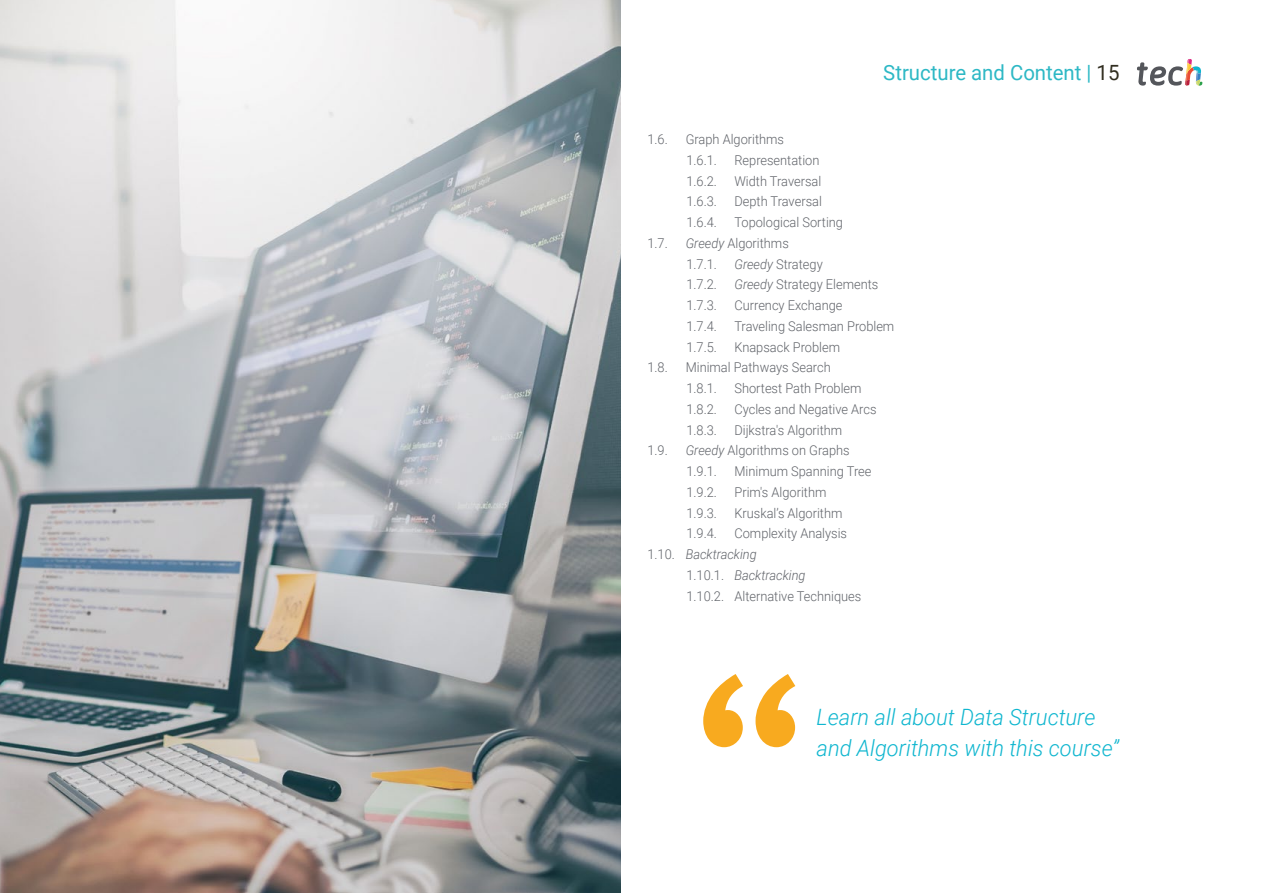
<style>
.page{position:relative;width:1263px;height:893px;background:#fff}
.page>*{position:absolute;margin:0;border:0;box-sizing:border-box;transform-origin:0 0}
.t1{font:italic 300 22.5px/31.5px "Roboto";color:#0fb6cf}
.t2{font:21px "Roboto";color:#2db8c5}
.t3{font:300 13.5px/20.7px "Roboto";color:#61646a;scale:.95 1}
.t4{font:italic 300 13.5px "Roboto";color:#61646a;scale:.95 1}
.s1{font-style:italic}
.s2{color:#312e20}
.s3{font-style:normal}
</style>
<div class="page">
<img style="left:0;top:0;width:621px;height:893px">
<svg style="left:703px;top:674px;width:92px;height:73px"></svg>
<svg style="left:1137px;top:59px;width:65px;height:27px"></svg>
<p class="t3" style="left:647px;top:128px;width:23px">1.6.</p>
<p class="t3" style="left:686px;top:128px;width:105px">Graph Algorithms<br>1.6.1.</p>
<p class="t3" style="left:734px;top:149px;width:91px">Representation</p>
<p class="t3" style="left:686px;top:170px;width:34px">1.6.2.</p>
<p class="t3" style="left:734px;top:170px;width:93px">Width Traversal</p>
<p class="t3" style="left:686px;top:191px;width:34px">1.6.3.</p>
<p class="t3" style="left:734px;top:191px;width:94px">Depth Traversal</p>
<p class="t3" style="left:686px;top:211px;width:34px">1.6.4.</p>
<p class="t3" style="left:734px;top:211px;width:116px">Topological Sorting</p>
<p class="t3" style="left:647px;top:232px;width:23px">1.7.</p>
<p class="t3" style="left:686px;top:232px;width:110px"><span class="s1">Greedy</span> Algorithms<br>1.7.1.</p>
<p class="t3" style="left:734px;top:253px;width:94px"><span class="s1">Greedy</span> Strategy</p>
<h2 class="t2" style="left:883px;top:57px;width:238px">Structure and Content | <span class="s2">15</span></h2>
<p class="t3" style="left:686px;top:274px;width:34px">1.7.2.</p>
<p class="t3" style="left:734px;top:274px;width:153px"><span class="s1">Greedy</span> Strategy Elements</p>
<p class="t3" style="left:686px;top:294px;width:34px">1.7.3.</p>
<p class="t3" style="left:734px;top:294px;width:115px">Currency Exchange</p>
<p class="t3" style="left:686px;top:315px;width:34px">1.7.4.</p>
<p class="t3" style="left:734px;top:315px;width:170px">Traveling Salesman Problem</p>
<p class="t3" style="left:686px;top:336px;width:34px">1.7.5.</p>
<p class="t3" style="left:734px;top:336px;width:113px">Knapsack Problem</p>
<p class="t3" style="left:647px;top:357px;width:23px">1.8.</p>
<p class="t3" style="left:686px;top:357px;width:154px">Minimal Pathways Search<br>1.8.1.</p>
<p class="t3" style="left:734px;top:377px;width:135px">Shortest Path Problem</p>
<p class="t3" style="left:686px;top:398px;width:34px">1.8.2.</p>
<p class="t3" style="left:734px;top:398px;width:151px">Cycles and Negative Arcs</p>
<p class="t3" style="left:686px;top:419px;width:34px">1.8.3.</p>
<p class="t3" style="left:734px;top:419px;width:115px">Dijkstra's Algorithm</p>
<p class="t3" style="left:647px;top:440px;width:23px">1.9.</p>
<p class="t3" style="left:686px;top:440px;width:174px"><span class="s1">Greedy</span> Algorithms on Graphs<br>1.9.1.</p>
<p class="t3" style="left:734px;top:460px;width:146px">Minimum Spanning Tree</p>
<p class="t3" style="left:686px;top:481px;width:34px">1.9.2.</p>
<p class="t3" style="left:734px;top:481px;width:98px">Prim's Algorithm</p>
<p class="t3" style="left:686px;top:502px;width:34px">1.9.3.</p>
<p class="t3" style="left:734px;top:502px;width:115px">Kruskal’s Algorithm</p>
<p class="t3" style="left:686px;top:523px;width:34px">1.9.4.</p>
<p class="t3" style="left:734px;top:523px;width:120px">Complexity Analysis</p>
<p class="t4" style="left:647px;top:545px;width:117px"><span class="s3">1.10.</span> Backtracking</p>
<p class="t4" style="left:686px;top:566px;width:127px"><span class="s3">1.10.1.</span> Backtracking</p>
<p class="t3" style="left:686px;top:585px;width:186px">1.10.2. Alternative Techniques</p>
<h1 class="t1" style="left:817px;top:700px;width:304px">Learn all about Data Structure and Algorithms with this course”</h1>
</div>
